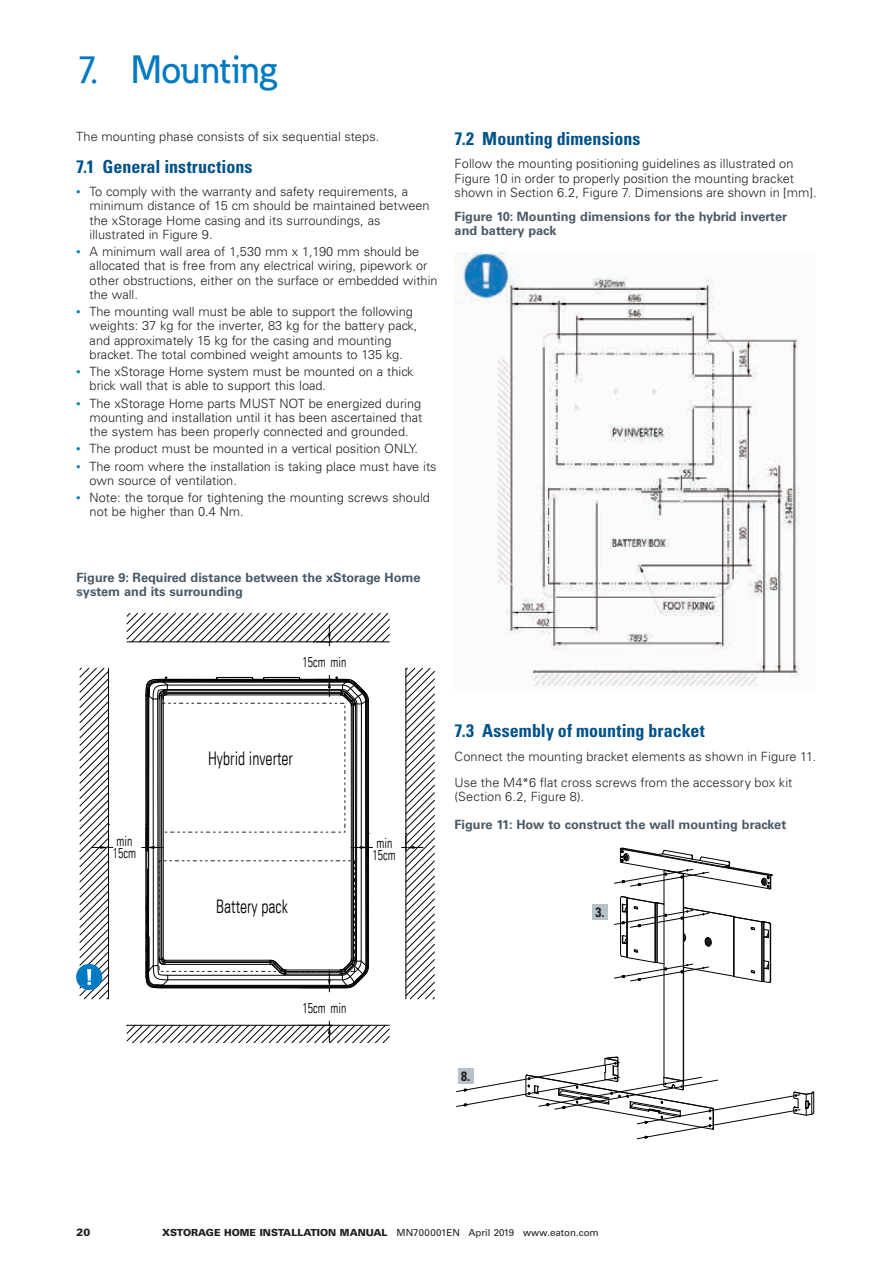
<style>
.page{position:relative;width:893px;height:1263px;background:#fff}
.page>*{position:absolute;margin:0;border:0;box-sizing:border-box;transform-origin:0 0}
.t1{font:500 39px "Eaton";color:#007ac3}
.t2{font:300 condensed 18.75px "EATON Univers";color:#010203;scale:.85 1}
.t3{font:700 condensed 18px "Univers LT Std";color:#005288}
.t4{font:300 condensed 14.1px/12.1px "EATON Univers";color:#010203;scale:.85 1}
.t5{font:700 condensed 13.5px "Univers LT Std";color:#231f20}
.t6{font:300 12.75px/14.2px "Univers LT Std";color:#231f20}
.t7{font:700 12.75px/13.5px "Univers LT Std";color:#495966}
.t8{font:900 10.5px "Univers LT Std";color:#231f20}
.t9{font:9.75px "Univers LT Std";color:#231f20}
.s1{font-size:9px;color:#007ac3}
.s2{font-weight:900}
</style>
<div class="page">
<svg style="left:126px;top:612px;width:264px;height:430px"></svg>
<hr style="left:127px;top:641px;width:262px;height:1px;background:#010203">
<hr style="left:127px;top:1025px;width:262px;height:1px;background:#010203">
<svg style="left:79px;top:667px;width:356px;height:333px"></svg>
<hr style="left:406px;top:668px;width:1px;height:331px;background:#010203">
<hr style="left:162px;top:987px;width:181px;height:1px;background:#010203">
<hr style="left:162px;top:679px;width:181px;height:1px;background:#010203">
<svg style="left:313px;top:625px;width:19px;height:21px"></svg>
<svg style="left:328px;top:1021px;width:3px;height:21px"></svg>
<svg style="left:91px;top:824px;width:22px;height:26px"></svg>
<svg style="left:142px;top:676px;width:89px;height:366px"></svg>
<svg style="left:247px;top:675px;width:126px;height:317px"></svg>
<svg style="left:402px;top:833px;width:21px;height:17px"></svg>
<div style="left:76px;top:964px;width:26px;height:26px;background:#007ac3;border-radius:50%"></div>
<svg style="left:87px;top:969px;width:4px;height:16px"></svg>
<img style="left:455px;top:253px;width:345px;height:433px">
<hr style="left:664px;top:871px;width:1px;height:206px;background:#010203">
<hr style="left:683px;top:874px;width:1px;height:207px;background:#010203">
<svg style="left:614px;top:847px;width:159px;height:43px"></svg>
<svg style="left:614px;top:896px;width:157px;height:87px"></svg>
<svg style="left:456px;top:1056px;width:358px;height:83px"></svg>
<div style="left:592px;top:905px;width:16px;height:15px;background:#b6c2ca"></div>
<div style="left:458px;top:1068px;width:15px;height:16px;background:#b6c2ca"></div>
<h1 class="t1" style="left:77px;top:46px;width:202px">7. Mounting</h1>
<p class="t6" style="left:76px;top:130px;width:305px">The mounting phase consists of six sequential steps.</p>
<h3 class="t3" style="left:76px;top:155px;width:178px">7.1 General instructions</h3>
<p class="t6" style="left:90px;top:185px;width:342px;text-indent:-14px"><span class="s1">•</span> To comply with the warranty and safety requirements, a minimum distance of 15 cm should be maintained between the xStorage Home casing and its surroundings, as illustrated in Figure 9.</p>
<p class="t6" style="left:90px;top:245px;width:349px;text-indent:-14px"><span class="s1">•</span> A minimum wall area of 1,530 mm x 1,190 mm should be allocated that is free from any electrical wiring, pipework or other obstructions, either on the surface or embedded within the wall.</p>
<p class="t6" style="left:90px;top:305px;width:329px;text-indent:-14px"><span class="s1">•</span> The mounting wall must be able to support the following weights: 37 kg for the inverter, 83 kg for the battery pack, and approximately 15 kg for the casing and mounting bracket. The total combined weight amounts to 135 kg.</p>
<p class="t6" style="left:90px;top:365px;width:325px;text-indent:-14px"><span class="s1">•</span> The xStorage Home system must be mounted on a thick brick wall that is able to support this load.</p>
<p class="t6" style="left:90px;top:396px;width:334px;text-align:justify;text-indent:-14px"><span class="s1">•</span> The xStorage Home parts MUST NOT be energized during mounting and installation until it has been ascertained that the system has been properly connected and grounded.</p>
<p class="t6" style="left:76px;top:442px;width:343px"><span class="s1">•</span> The product must be mounted in a vertical position ONLY.</p>
<p class="t6" style="left:90px;top:459px;width:348px;text-indent:-14px"><span class="s1">•</span> The room where the installation is taking place must have its own source of ventilation.</p>
<p class="t6" style="left:90px;top:491px;width:342px;text-indent:-14px"><span class="s1">•</span> Note: the torque for tightening the mounting screws should not be higher than 0.4 Nm.</p>
<h3 class="t3" style="left:455px;top:128px;width:187px">7.2 Mounting dimensions</h3>
<p class="t6" style="left:455px;top:157px;width:363px">Follow the mounting positioning guidelines as illustrated on<br>Figure 10 in order to properly position the mounting bracket shown in Section 6.2, Figure 7. Dimensions are shown in [mm].</p>
<p class="t7" style="left:455px;top:210px;width:334px">Figure 10: Mounting dimensions for the hybrid inverter and battery pack</p>
<p class="t7" style="left:77px;top:571px;width:346px">Figure 9: Required distance between the xStorage Home system and its surrounding</p>
<p class="t4" style="left:303px;top:656px;width:53px">15cm min</p>
<h2 class="t2" style="left:208px;top:748px;width:101px">Hybrid inverter</h2>
<p class="t4" style="left:113px;top:835px;width:29px">min<br>15cm</p>
<p class="t4" style="left:373px;top:836px;width:29px;line-height:12.6px">min<br>15cm</p>
<h2 class="t2" style="left:216px;top:895px;width:86px">Battery pack</h2>
<h3 class="t3" style="left:455px;top:720px;width:252px">7.3 Assembly of mounting bracket</h3>
<p class="t6" style="left:455px;top:743px;width:363px;line-height:26.2px">Connect the mounting bracket elements as shown in Figure 11.<br>Use the M4*6 flat cross screws from the accessory box kit</p>
<p class="t6" style="left:455px;top:789px;width:131px">(Section 6.2, Figure 8).</p>
<p class="t7" style="left:455px;top:817px;width:333px">Figure 11: How to construct the wall mounting bracket</p>
<p class="t5" style="left:596px;top:904px;width:10px">3.</p>
<p class="t4" style="left:303px;top:1001px;width:53px">15cm min</p>
<p class="t5" style="left:461px;top:1068px;width:10px">8.</p>
<p class="t8" style="left:77px;top:1225px;width:15px">20</p>
<p class="t9" style="left:162px;top:1227px;width:438px"><span class="s2">XSTORAGE HOME INSTALLATION MANUAL</span> MN700001EN April 2019 www.eaton.com</p>
</div>
